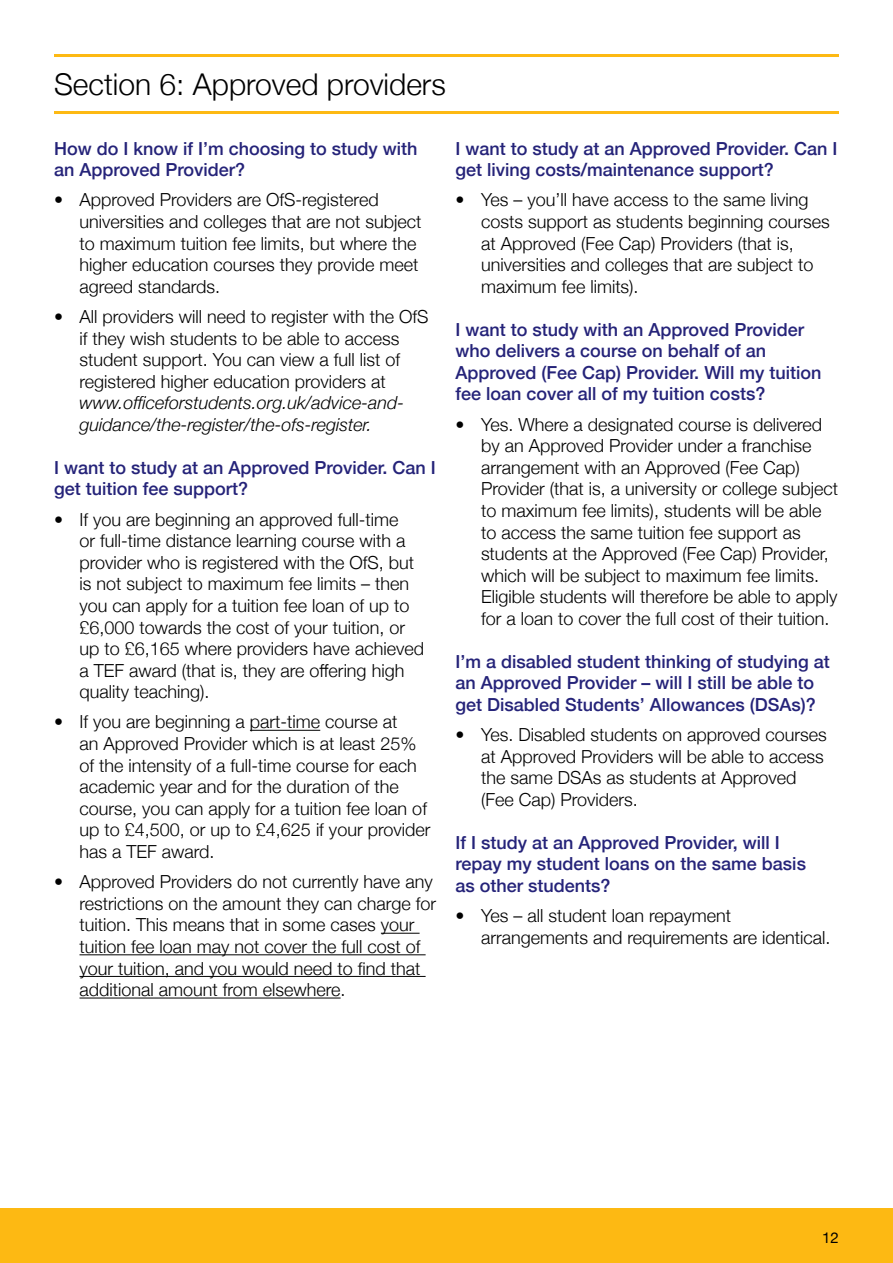
<style>
.page{position:relative;width:893px;height:1263px;background:#fff}
.page>*{position:absolute;margin:0;border:0;box-sizing:border-box;transform-origin:0 0}
.t1{font:300 30px "Helvetica Neue";color:#000}
.t2{font:300 18px/21.6px "Helvetica Neue";color:#000}
.t3{font:500 18px/21.6px "Helvetica Neue";color:#252379}
.t4{font:italic 300 18px/21.6px "Helvetica Neue";color:#000}
.t5{font:15px "Helvetica Neue";color:#000}
</style>
<div class="page">
<div style="left:0;top:1209px;width:893px;height:54px;background:#fdb913"></div>
<hr style="left:250px;top:730px;width:70px;height:1px;background:#000">
<hr style="left:381px;top:933px;width:39px;height:1px;background:#000">
<hr style="left:80px;top:954px;width:346px;height:1px;background:#000">
<hr style="left:80px;top:976px;width:346px;height:1px;background:#000">
<hr style="left:80px;top:997px;width:261px;height:1px;background:#000">
<hr style="left:54px;top:111px;width:785px;height:3px;background:#fdb913">
<hr style="left:54px;top:54px;width:785px;height:3px;background:#fdb913">
<h1 class="t1" style="left:54px;top:60px;width:393px">Section 6: Approved providers</h1>
<p class="t3" style="left:54px;top:136px;width:365px">How do I know if I’m choosing to study with an Approved Provider?</p>
<p class="t2" style="left:80px;top:188px;width:344px;text-indent:-26px">• Approved Providers are OfS-registered universities and colleges that are not subject to maximum tuition fee limits, but where the higher education courses they provide meet agreed standards.</p>
<p class="t2" style="left:80px;top:304px;width:351px;text-indent:-26px">• All providers will need to register with the OfS if they wish students to be able to access student support. You can view a full list of registered higher education providers at</p>
<p class="t4" style="left:80px;top:391px;width:326px">www.officeforstudents.org.uk/advice-and&shy;guidance/the-register/the-ofs-register.</p>
<p class="t3" style="left:54px;top:455px;width:383px">I want to study at an Approved Provider. Can I get tuition fee support?</p>
<p class="t2" style="left:80px;top:507px;width:346px;text-indent:-26px">• If you are beginning an approved full-time<br>or full-time distance learning course with a provider who is registered with the OfS, but is not subject to maximum fee limits – then you can apply for a tuition fee loan of up to £6,000 towards the cost of your tuition, or up to £6,165 where providers have achieved a TEF award (that is, they are offering high quality teaching).</p>
<p class="t2" style="left:80px;top:710px;width:352px;text-indent:-26px">• If you are beginning a part-time course at<br>an Approved Provider which is at least 25% of the intensity of a full-time course for each academic year and for the duration of the course, you can apply for a tuition fee loan of up to £4,500, or up to £4,625 if your provider has a TEF award.</p>
<p class="t2" style="left:80px;top:870px;width:358px;text-indent:-26px">• Approved Providers do not currently have any restrictions on the amount they can charge for tuition. This means that in some cases your tuition fee loan may not cover the full cost of your tuition, and you would need to find that additional amount from elsewhere.</p>
<p class="t3" style="left:455px;top:136px;width:383px">I want to study at an Approved Provider. Can I get living costs/maintenance support?</p>
<p class="t2" style="left:481px;top:188px;width:350px;text-indent:-26px">• Yes – you’ll have access to the same living costs support as students beginning courses at Approved (Fee Cap) Providers (that is, universities and colleges that are subject to maximum fee limits).</p>
<p class="t3" style="left:455px;top:317px;width:367px">I want to study with an Approved Provider who delivers a course on behalf of an Approved (Fee Cap) Provider. Will my tuition fee loan cover all of my tuition costs?</p>
<p class="t2" style="left:481px;top:412px;width:359px;text-indent:-26px">• Yes. Where a designated course is delivered by an Approved Provider under a franchise arrangement with an Approved (Fee Cap)<br>Provider (that is, a university or college subject to maximum fee limits), students will be able to access the same tuition fee support as students at the Approved (Fee Cap) Provider, which will be subject to maximum fee limits.<br>Eligible students will therefore be able to apply for a loan to cover the full cost of their tuition.</p>
<p class="t3" style="left:455px;top:649px;width:376px">I’m a disabled student thinking of studying at an Approved Provider – will I still be able to get Disabled Students’ Allowances (DSAs)?</p>
<p class="t2" style="left:481px;top:723px;width:347px;text-indent:-26px">• Yes. Disabled students on approved courses at Approved Providers will be able to access the same DSAs as students at Approved (Fee Cap) Providers.</p>
<p class="t3" style="left:455px;top:830px;width:352px">If I study at an Approved Provider, will I repay my student loans on the same basis as other students?</p>
<p class="t2" style="left:481px;top:904px;width:351px;text-indent:-26px">• Yes – all student loan repayment arrangements and requirements are identical.</p>
<p class="t5" style="left:822px;top:1227px;width:18px">12</p>
</div>
